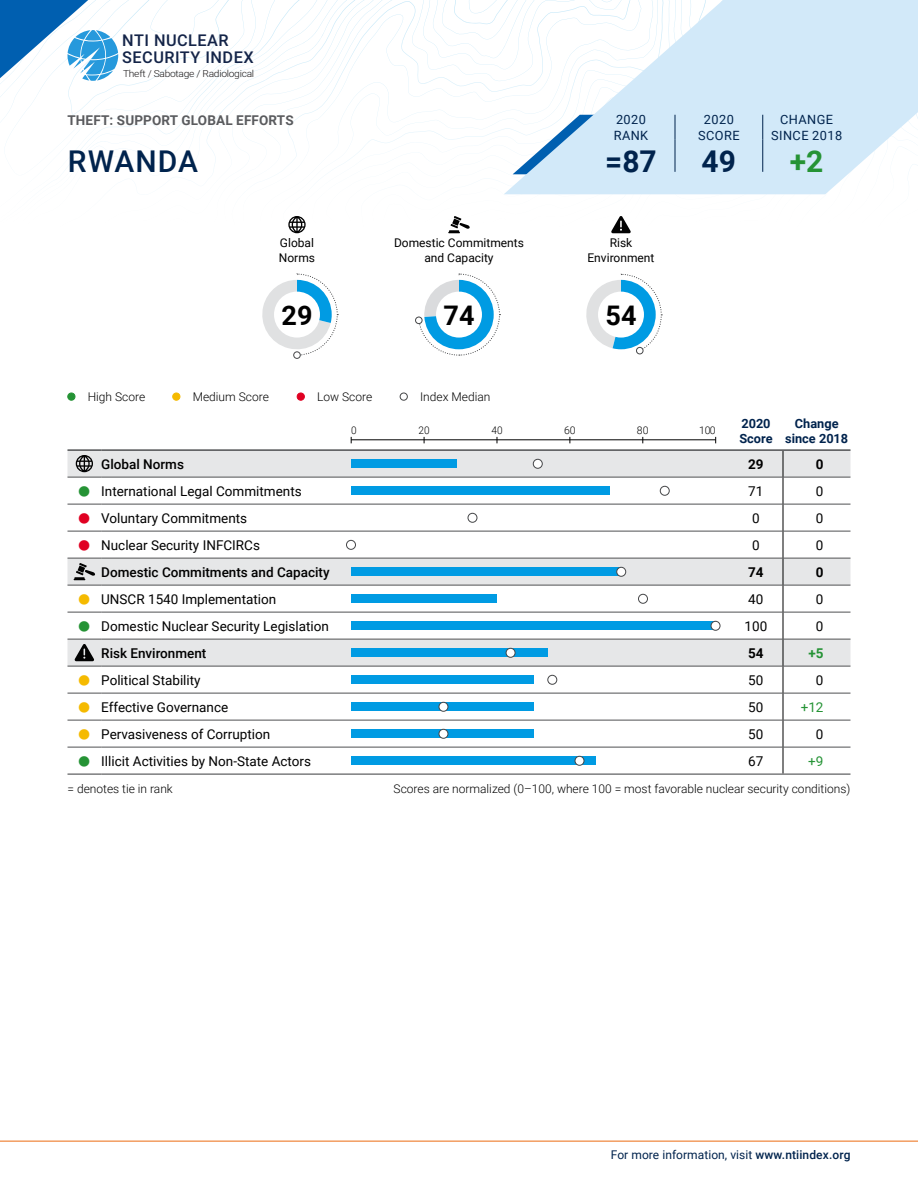
<style>
.page{position:relative;width:918px;height:1188px;background:#fff}
.page>*{position:absolute;margin:0;border:0;box-sizing:border-box;transform-origin:0 0}
.t1{font:500 30px "Roboto";letter-spacing:.035em;color:#00234d}
.t2{font:700 30px "Roboto";color:#00234d}
.t3{font:700 30px "Roboto";color:#259335}
.t4{font:700 27px "Roboto";color:#000}
.t5{font:500 16.35px/16.5px "Roboto";letter-spacing:.03em;color:#142448}
.t6{font:13.5px "Roboto";color:#000}
.t7{font:500 13.5px "Roboto";color:#000}
.t8{font:700 13.5px "Roboto";letter-spacing:.01em;color:#5a5b5e}
.t9{font:700 13.5px "Roboto";color:#000}
.t10{font:13.5px "Roboto";color:#259335}
.t11{font:700 13.5px "Roboto";color:#259335}
.t12{font:12.75px/15.3px "Roboto";letter-spacing:.035em;color:#00234d;text-align:center}
.t13{font:700 12.75px/15.3px "Roboto";color:#00234d}
.t14{font:300 12px "Roboto";color:#000}
.t15{font:12px/14.4px "Roboto";color:#000;text-align:center}
.t16{font:12px "Roboto";letter-spacing:.005em;color:#00234d}
.t17{font:300 10.5px "Roboto";color:#000}
.t18{font:300 10.5px "Roboto";color:#000;scale:.96 1}
.t19{font:300 9.6px "Roboto";letter-spacing:-.025em;color:#1a1718;scale:1.06 1}
.s1{color:#259335}
.s2{color:#e00022}
.s3{color:#f5ba00}
.s4{font-weight:500}
</style>
<div class="page">
<hr style="left:0;top:1141px;width:918px;height:1px;background:#ec6b10">
<svg style="left:295px;top:0;width:77px;height:234px"></svg>
<svg style="left:65px;top:0;width:253px;height:232px"></svg>
<svg style="left:0;top:0;width:240px;height:136px"></svg>
<div style="left:415px;top:317px;width:7px;height:7px;border:1px solid #464749;border-radius:50%"></div>
<div style="left:293px;top:352px;width:8px;height:7px;border:1px solid #464749;border-radius:50%"></div>
<hr style="left:68px;top:774px;width:33px;height:1px;background:#505153">
<hr style="left:101px;top:774px;width:250px;height:1px;background:#505153">
<hr style="left:351px;top:774px;width:378px;height:1px;background:#505153">
<hr style="left:729px;top:774px;width:54px;height:1px;background:#505153">
<hr style="left:783px;top:774px;width:67px;height:1px;background:#505153">
<svg style="left:68px;top:436px;width:782px;height:338px"></svg>
<div style="left:351px;top:648px;width:197px;height:9px;background:#009be3"></div>
<div style="left:506px;top:648px;width:9px;height:9px;background:#fff;border-radius:50%"></div>
<div style="left:506px;top:648px;width:9px;height:10px;border:1px solid #464749;border-radius:50%"></div>
<div style="left:351px;top:675px;width:182px;height:9px;background:#009be3"></div>
<div style="left:548px;top:675px;width:9px;height:9px;background:#fff;border-radius:50%"></div>
<div style="left:547px;top:675px;width:10px;height:10px;border:1px solid #464749;border-radius:50%"></div>
<div style="left:351px;top:702px;width:182px;height:9px;background:#009be3"></div>
<div style="left:439px;top:702px;width:9px;height:9px;background:#fff;border-radius:50%"></div>
<div style="left:439px;top:702px;width:9px;height:10px;border:1px solid #464749;border-radius:50%"></div>
<div style="left:351px;top:729px;width:182px;height:9px;background:#009be3"></div>
<div style="left:439px;top:729px;width:9px;height:9px;background:#fff;border-radius:50%"></div>
<div style="left:439px;top:729px;width:9px;height:10px;border:1px solid #464749;border-radius:50%"></div>
<div style="left:351px;top:756px;width:244px;height:9px;background:#009be3"></div>
<div style="left:575px;top:756px;width:9px;height:9px;background:#fff;border-radius:50%"></div>
<div style="left:575px;top:756px;width:9px;height:10px;border:1px solid #464749;border-radius:50%"></div>
<div style="left:68px;top:393px;width:7px;height:7px;background:#259335;border-radius:50%"></div>
<div style="left:68px;top:393px;width:7px;height:8px;border:1px solid #259335;border-radius:50%"></div>
<div style="left:173px;top:393px;width:7px;height:7px;background:#f5ba00;border-radius:50%"></div>
<div style="left:172px;top:393px;width:8px;height:8px;border:1px solid #f5ba00;border-radius:50%"></div>
<div style="left:297px;top:393px;width:7px;height:7px;background:#e00022;border-radius:50%"></div>
<div style="left:297px;top:393px;width:8px;height:8px;border:1px solid #e00022;border-radius:50%"></div>
<div style="left:400px;top:393px;width:8px;height:8px;border:1px solid #464749;border-radius:50%"></div>
<svg style="left:288px;top:216px;width:18px;height:17px"></svg>
<svg style="left:423px;top:0;width:495px;height:234px"></svg>
<div style="left:346px;top:540px;width:10px;height:9px;background:#fff;border-radius:50%"></div>
<div style="left:346px;top:540px;width:10px;height:10px;border:1px solid #464749;border-radius:50%"></div>
<svg style="left:262px;top:273px;width:76px;height:85px"></svg>
<svg style="left:417px;top:273px;width:84px;height:83px"></svg>
<svg style="left:586px;top:273px;width:76px;height:82px"></svg>
<div style="left:274px;top:292px;width:46px;height:46px;background:#fff;border-radius:50%"></div>
<div style="left:436px;top:292px;width:46px;height:46px;background:#fff;border-radius:50%"></div>
<div style="left:598px;top:292px;width:46px;height:46px;background:#fff;border-radius:50%"></div>
<p class="t5" style="left:122px;top:32px;width:133px">NTI NUCLEAR<br>SECURITY INDEX</p>
<p class="t19" style="left:123px;top:67px;width:125px">Theft / Sabotage / Radiological</p>
<p class="t8" style="left:68px;top:111px;width:228px">THEFT: SUPPORT GLOBAL EFFORTS</p>
<p class="t12" style="left:614px;top:112px;width:36px;text-align:left">2020<br>RANK</p>
<p class="t12" style="left:698px;top:112px;width:43px">2020<br>SCORE</p>
<p class="t12" style="left:771px;top:112px;width:73px">CHANGE<br>SINCE 2018</p>
<h1 class="t1" style="left:68px;top:140px;width:132px">RWANDA</h1>
<h1 class="t2" style="left:605px;top:140px;width:53px">=87</h1>
<h1 class="t2" style="left:702px;top:140px;width:36px">49</h1>
<h1 class="t3" style="left:790px;top:140px;width:35px">+2</h1>
<p class="t15" style="left:279px;top:235px;width:38px;text-align:left">Global<br>Norms</p>
<p class="t15" style="left:394px;top:235px;width:131px">Domestic Commitments and Capacity</p>
<p class="t15" style="left:588px;top:235px;width:68px">Risk<br>Environment</p>
<h2 class="t4" style="left:282px;top:296px;width:32px">29</h2>
<h2 class="t4" style="left:444px;top:296px;width:32px">74</h2>
<h2 class="t4" style="left:606px;top:296px;width:32px">54</h2>
<p class="t14" style="left:88px;top:388px;width:59px">High Score</p>
<p class="t14" style="left:193px;top:388px;width:78px">Medium Score</p>
<p class="t14" style="left:317px;top:388px;width:57px">Low Score</p>
<p class="t14" style="left:420px;top:388px;width:72px">Index Median</p>
<p class="t18" style="left:351px;top:423px;width:7px">0</p>
<p class="t18" style="left:419px;top:423px;width:13px">20</p>
<p class="t18" style="left:492px;top:423px;width:13px">40</p>
<p class="t17" style="left:564px;top:423px;width:13px">60</p>
<p class="t17" style="left:637px;top:423px;width:13px">80</p>
<p class="t17" style="left:699px;top:423px;width:18px">100</p>
<p class="t13" style="left:739px;top:415px;width:35px">2020<br>Score</p>
<p class="t13" style="left:785px;top:415px;width:65px;text-align:center">Change since 2018</p>
<p class="t7" style="left:101px;top:454px;width:84px">Global Norms</p>
<p class="t9" style="left:748px;top:454px;width:17px">29</p>
<p class="t9" style="left:816px;top:454px;width:9px">0</p>
<p class="t6" style="left:78px;top:481px;width:226px"><span class="s1">●</span> International Legal Commitments</p>
<p class="t6" style="left:748px;top:481px;width:17px">71</p>
<p class="t6" style="left:816px;top:481px;width:9px">0</p>
<p class="t6" style="left:78px;top:508px;width:171px"><span class="s2">●</span> Voluntary Commitments</p>
<p class="t6" style="left:752px;top:508px;width:9px">0</p>
<p class="t6" style="left:816px;top:508px;width:9px">0</p>
<p class="t6" style="left:78px;top:535px;width:184px"><span class="s2">●</span> Nuclear Security INFCIRCs</p>
<p class="t6" style="left:752px;top:535px;width:9px">0</p>
<p class="t6" style="left:816px;top:535px;width:9px">0</p>
<p class="t7" style="left:101px;top:562px;width:230px">Domestic Commitments and Capacity</p>
<p class="t9" style="left:748px;top:562px;width:17px">74</p>
<p class="t9" style="left:816px;top:562px;width:9px">0</p>
<p class="t6" style="left:78px;top:589px;width:200px"><span class="s3">●</span> UNSCR 1540 Implementation</p>
<p class="t6" style="left:748px;top:589px;width:17px">40</p>
<p class="t6" style="left:816px;top:589px;width:9px">0</p>
<p class="t6" style="left:78px;top:616px;width:253px"><span class="s1">●</span> Domestic Nuclear Security Legislation</p>
<p class="t6" style="left:745px;top:616px;width:24px">100</p>
<p class="t6" style="left:816px;top:616px;width:9px">0</p>
<p class="t7" style="left:101px;top:643px;width:107px">Risk Environment</p>
<p class="t9" style="left:748px;top:643px;width:17px">54</p>
<p class="t11" style="left:808px;top:643px;width:17px">+5</p>
<p class="t6" style="left:78px;top:670px;width:124px"><span class="s3">●</span> Political Stability</p>
<p class="t6" style="left:748px;top:670px;width:17px">50</p>
<p class="t6" style="left:816px;top:670px;width:9px">0</p>
<p class="t6" style="left:78px;top:697px;width:152px"><span class="s3">●</span> Effective Governance</p>
<p class="t6" style="left:748px;top:697px;width:17px">50</p>
<p class="t10" style="left:801px;top:697px;width:24px">+12</p>
<p class="t6" style="left:78px;top:724px;width:194px"><span class="s3">●</span> Pervasiveness of Corruption</p>
<p class="t6" style="left:748px;top:724px;width:17px">50</p>
<p class="t6" style="left:816px;top:724px;width:9px">0</p>
<p class="t6" style="left:78px;top:751px;width:235px"><span class="s1">●</span> Illicit Activities by Non-State Actors</p>
<p class="t6" style="left:748px;top:751px;width:17px">67</p>
<p class="t10" style="left:808px;top:751px;width:17px">+9</p>
<p class="t14" style="left:68px;top:780px;width:107px">= denotes tie in rank</p>
<p class="t14" style="left:394px;top:780px;width:458px">Scores are normalized (0–100, where 100 = most favorable nuclear security conditions)</p>
<p class="t16" style="left:611px;top:1146px;width:241px">For more information, visit <span class="s4">www.ntiindex.org</span></p>
</div>
